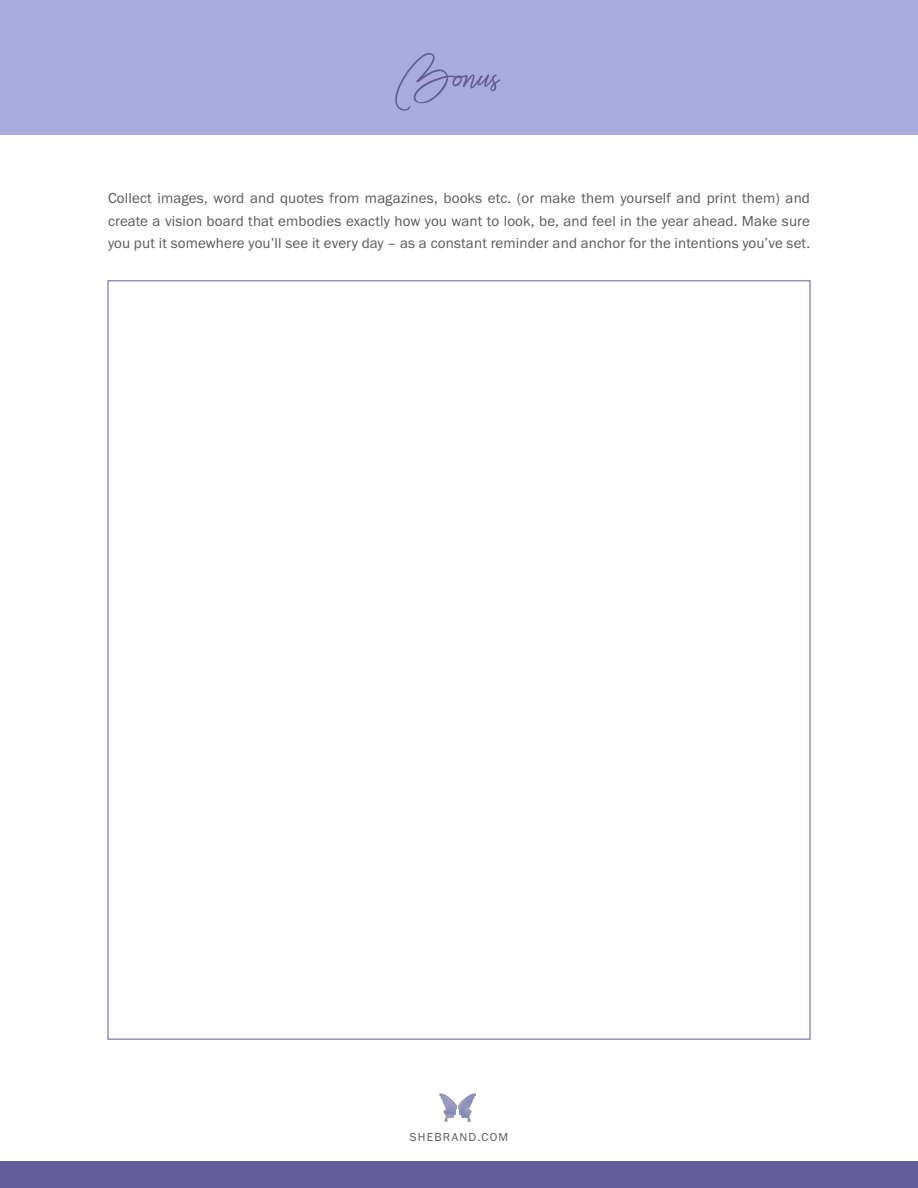
<style>
.page{position:relative;width:918px;height:1188px;background:#fff}
.page>*{position:absolute;margin:0;border:0;box-sizing:border-box;transform-origin:0 0}
.t1{font:84.75px "Bella Script";color:#635e9a}
.t2{font:15px/22.5px "Franklin Gothic URW Boo";letter-spacing:.01em;color:#58595b;text-align:justify}
.t3{font:12px "Franklin Gothic URW Boo";letter-spacing:.1em;color:#58595b}
</style>
<div class="page">
<div style="left:0;top:0;width:918px;height:135px;background:#abacde"></div>
<div style="left:0;top:1162px;width:918px;height:26px;background:#635e9a"></div>
<img style="left:440px;top:1094px;width:35px;height:27px">
<h1 class="t1" style="left:405px;top:43px;width:95px">Bonus</h1>
<p class="t2" style="left:108px;top:187px;width:704px">Collect images, word and quotes from magazines, books etc. (or make them yourself and print them) and create a vision board that embodies exactly how you want to look, be, and feel in the year ahead. Make sure you put it somewhere you’ll see it every day – as a constant reminder and anchor for the intentions you’ve set.</p>
<p class="t3" style="left:410px;top:1130px;width:100px">SHEBRAND.COM</p>
</div>
